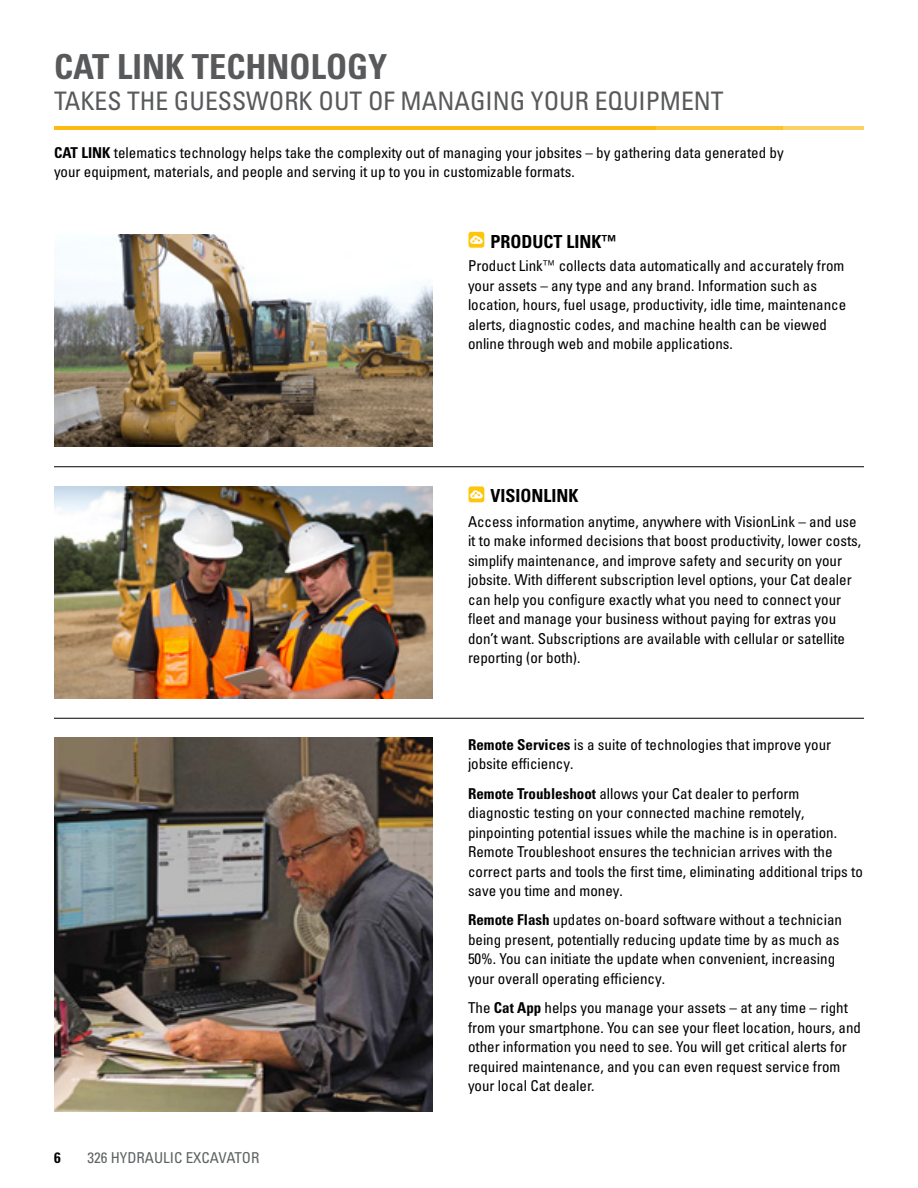
<style>
.page{position:relative;width:918px;height:1188px;background:#fff}
.page>*{position:absolute;margin:0;border:0;box-sizing:border-box;transform-origin:0 0}
.t1{font:34.5px "Univers LTCYR 67 Bold Cond";color:#58595b}
.t2{font:condensed 25.5px "Univers LTCYR 57";color:#58595b}
.t3{font:18px "Univers LTCYR 67 Bold Cond";color:#000}
.t4{font:condensed 15px/19.5px "Univers LTCYR 57";color:#000}
.t5{font:condensed 15px "Univers LTCYR 57";color:#5e6263}
.t6{font:15px "Univers LTCYR 67 Bold Cond";color:#000}
.s1{font-family:"Univers LTCYR 67 Bold Cond";font-stretch:normal}
</style>
<div class="page">
<img style="left:54px;top:234px;width:379px;height:212px">
<img style="left:54px;top:486px;width:379px;height:213px">
<hr style="left:54px;top:127px;width:601px;height:3px;background:#fdba12">
<hr style="left:654px;top:127px;width:128px;height:3px;background:#fdba12">
<hr style="left:782px;top:127px;width:82px;height:3px;background:#fdba12">
<hr style="left:54px;top:466px;width:810px;height:1px;background:#000">
<svg style="left:469px;top:232px;width:15px;height:16px"></svg>
<svg style="left:469px;top:486px;width:15px;height:16px"></svg>
<hr style="left:54px;top:718px;width:810px;height:1px;background:#000">
<img style="left:54px;top:738px;width:379px;height:373px">
<h1 class="t1" style="left:54px;top:46px;width:335px">CAT LINK TECHNOLOGY</h1>
<h2 class="t2" style="left:54px;top:85px;width:671px">TAKES THE GUESSWORK OUT OF MANAGING YOUR EQUIPMENT</h2>
<p class="t4" style="left:54px;top:142px;width:731px"><span class="s1">CAT LINK</span> telematics technology helps take the complexity out of managing your jobsites – by gathering data generated by your equipment, materials, and people and serving it up to you in customizable formats.</p>
<p class="t3" style="left:490px;top:231px;width:128px">PRODUCT LINK™</p>
<p class="t4" style="left:468px;top:256px;width:380px">Product Link™ collects data automatically and accurately from your assets – any type and any brand. Information such as location, hours, fuel usage, productivity, idle time, maintenance alerts, diagnostic codes, and machine health can be viewed online through web and mobile applications.</p>
<p class="t3" style="left:490px;top:485px;width:90px">VISIONLINK</p>
<p class="t4" style="left:468px;top:511px;width:395px">Access information anytime, anywhere with VisionLink – and use it to make informed decisions that boost productivity, lower costs, simplify maintenance, and improve safety and security on your jobsite. With different subscription level options, your Cat dealer can help you configure exactly what you need to connect your fleet and manage your business without paying for extras you don’t want. Subscriptions are available with cellular or satellite reporting (or both).</p>
<p class="t6" style="left:54px;top:1148px;width:8px">6</p>
<p class="t5" style="left:87px;top:1148px;width:173px">326 HYDRAULIC EXCAVATOR</p>
<p class="t4" style="left:468px;top:735px;width:365px"><span class="s1">Remote Services</span> is a suite of technologies that improve your jobsite efficiency.</p>
<p class="t4" style="left:468px;top:783px;width:396px"><span class="s1">Remote Troubleshoot</span> allows your Cat dealer to perform diagnostic testing on your connected machine remotely, pinpointing potential issues while the machine is in operation.<br>Remote Troubleshoot ensures the technician arrives with the correct parts and tools the first time, eliminating additional trips to save you time and money.</p>
<p class="t4" style="left:468px;top:910px;width:376px"><span class="s1">Remote Flash</span> updates on-board software without a technician being present, potentially reducing update time by as much as 50%. You can initiate the update when convenient, increasing your overall operating efficiency.</p>
<p class="t4" style="left:468px;top:998px;width:395px">The <span class="s1">Cat App</span> helps you manage your assets – at any time – right from your smartphone. You can see your fleet location, hours, and other information you need to see. You will get critical alerts for required maintenance, and you can even request service from your local Cat dealer.</p>
</div>
